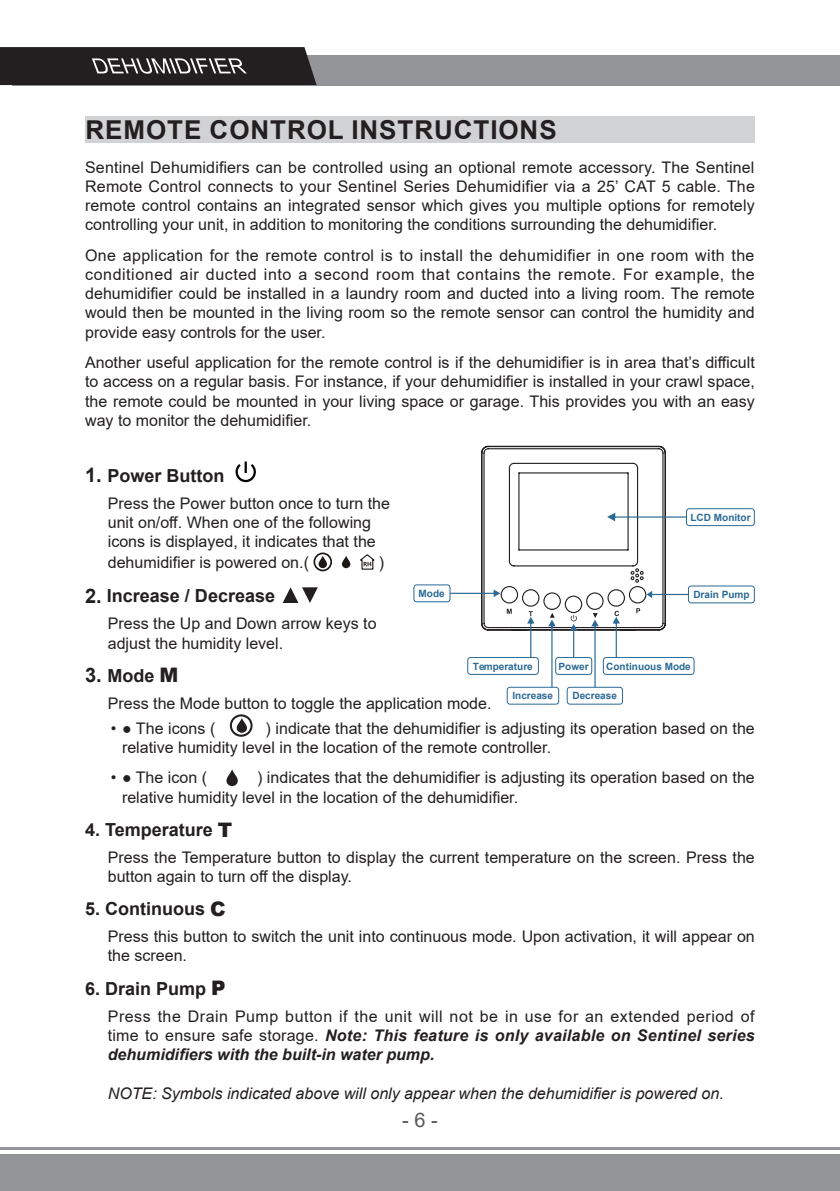
<style>
.page{position:relative;width:840px;height:1191px;background:#fff}
.page>*{position:absolute;margin:0;border:0;box-sizing:border-box;transform-origin:0 0}
.t1{font:700 26px "Arial";letter-spacing:.035em;color:#231f20}
.t2{font:20px "Arial";color:#57585a}
.t3{font:700 18px "Arial";color:#231f20}
.t4{font:16px/19.2px "Arial";color:#231f20}
.t5{font:italic 16px "Arial";color:#231f20}
.t6{font:700 10px "Arial";color:#2b6a96}
.s1{font-size:20px}
.s2{font-weight:900;font-size:20px}
.s3{font-weight:700;font-style:italic}
</style>
<div class="page">
<div style="left:0;top:1154px;width:839px;height:37px;background:#939598"></div>
<hr style="left:0;top:1147px;width:839px;height:2px;background:#939598">
<div style="left:13px;top:55px;width:826px;height:30px;background:#939598"></div>
<svg style="left:0;top:47px;width:316px;height:38px;background:#343131"></svg>
<div style="left:85px;top:116px;width:669px;height:26px;background:#d1d2d4"></div>
<div style="left:313px;top:552px;width:19px;height:19px;border:2px solid #1d1a16;border-radius:50%"></div>
<svg style="left:317px;top:556px;width:10px;height:12px"></svg>
<svg style="left:342px;top:556px;width:9px;height:12px"></svg>
<svg style="left:360px;top:554px;width:15px;height:16px"></svg>
<svg style="left:235px;top:461px;width:21px;height:21px"></svg>
<svg style="left:282px;top:587px;width:35px;height:16px"></svg>
<svg style="left:230px;top:714px;width:22px;height:22px"></svg>
<svg style="left:226px;top:769px;width:12px;height:17px"></svg>
<svg style="left:413px;top:445px;width:275px;height:242px"></svg>
<div style="left:467px;top:657px;width:71px;height:18px;border:1px solid #2b6a96;border-radius:3px"></div>
<div style="left:506px;top:687px;width:53px;height:17px;border:1px solid #2b6a96;border-radius:3px"></div>
<div style="left:566px;top:687px;width:56px;height:17px;border:1px solid #2b6a96;border-radius:3px"></div>
<div style="left:602px;top:657px;width:92px;height:18px;border:1px solid #2b6a96;border-radius:3px"></div>
<div style="left:685px;top:508px;width:69px;height:18px;border:1px solid #2b6a96;border-radius:3px"></div>
<div style="left:687px;top:585px;width:67px;height:18px;border:1px solid #2b6a96;border-radius:3px"></div>
<p class="t1" style="left:85px;top:111px;width:472px">REMOTE CONTROL INSTRUCTIONS</p>
<p class="t4" style="left:85px;top:157px;width:671px;text-align:justify">Sentinel Dehumidifiers can be controlled using an optional remote accessory. The Sentinel Remote Control connects to your Sentinel Series Dehumidifier via a 25’ CAT 5 cable. The remote control contains an integrated sensor which gives you multiple options for remotely controlling your unit, in addition to monitoring the conditions surrounding the dehumidifier.</p>
<p class="t4" style="left:85px;top:245px;width:670px;text-align:justify">One application for the remote control is to install the dehumidifier in one room with the conditioned air ducted into a second room that contains the remote. For example, the dehumidifier could be installed in a laundry room and ducted into a living room. The remote would then be mounted in the living room so the remote sensor can control the humidity and provide easy controls for the user.</p>
<p class="t4" style="left:85px;top:353px;width:670px;text-align:justify">Another useful application for the remote control is if the dehumidifier is in area that’s difficult to access on a regular basis. For instance, if your dehumidifier is installed in your crawl space, the remote could be mounted in your living space or garage. This provides you with an easy way to monitor the dehumidifier.</p>
<p class="t3" style="left:85px;top:463px;width:141px"><span class="s1">1.</span> Power Button</p>
<p class="t4" style="left:108px;top:493px;width:283px">Press the Power button once to turn the unit on/off. When one of the following icons is displayed, it indicates that the dehumidifier is powered on.(</p>
<p class="t6" style="left:690px;top:510px;width:62px">LCD Monitor</p>
<p class="t4" style="left:379px;top:552px;width:7px">)</p>
<p class="t3" style="left:85px;top:583px;width:191px"><span class="s1">2.</span> Increase / Decrease</p>
<p class="t4" style="left:108px;top:614px;width:270px">Press the Up and Down arrow keys to adjust the humidity level.</p>
<p class="t3" style="left:85px;top:663px;width:95px"><span class="s1">3.</span> Mode <span class="s2">M</span></p>
<p class="t4" style="left:108px;top:693px;width:385px">Press the Mode button to toggle the application mode.</p>
<p class="t4" style="left:111px;top:718px;width:106px">• ● The icons (</p>
<p class="t6" style="left:418px;top:586px;width:28px">Mode</p>
<p class="t6" style="left:693px;top:587px;width:58px">Drain Pump</p>
<p class="t6" style="left:606px;top:659px;width:86px">Continuous Mode</p>
<p class="t6" style="left:472px;top:659px;width:61px">Temperature</p>
<p class="t6" style="left:512px;top:689px;width:42px">Increase</p>
<p class="t6" style="left:572px;top:689px;width:46px">Decrease</p>
<p class="t6" style="left:558px;top:659px;width:32px">Power</p>
<p class="t4" style="left:122px;top:718px;width:634px;text-indent:143px">) indicate that the dehumidifier is adjusting its operation based on the relative humidity level in the location of the remote controller.</p>
<p class="t4" style="left:111px;top:768px;width:98px">• ● The icon (</p>
<p class="t4" style="left:122px;top:768px;width:634px;text-indent:135px">) indicates that the dehumidifier is adjusting its operation based on the relative humidity level in the location of the dehumidifier.</p>
<p class="t3" style="left:85px;top:817px;width:149px">4. Temperature <span class="s2">T</span></p>
<p class="t4" style="left:108px;top:847px;width:648px">Press the Temperature button to display the current temperature on the screen. Press the button again to turn off the display.</p>
<p class="t3" style="left:85px;top:896px;width:142px">5. Continuous <span class="s2">C</span></p>
<p class="t4" style="left:108px;top:927px;width:648px">Press this button to switch the unit into continuous mode. Upon activation, it will appear on the screen.</p>
<p class="t3" style="left:85px;top:975px;width:142px">6. Drain Pump <span class="s2">P</span></p>
<p class="t4" style="left:108px;top:1006px;width:648px;text-align:justify">Press the Drain Pump button if the unit will not be in use for an extended period of time to ensure safe storage. <span class="s3">Note: This feature is only available on Sentinel series dehumidifiers with the built-in water pump.</span></p>
<p class="t5" style="left:108px;top:1082px;width:617px">NOTE: Symbols indicated above will only appear when the dehumidifier is powered on.</p>
<p class="t2" style="left:402px;top:1106px;width:37px">- 6 -</p>
</div>
